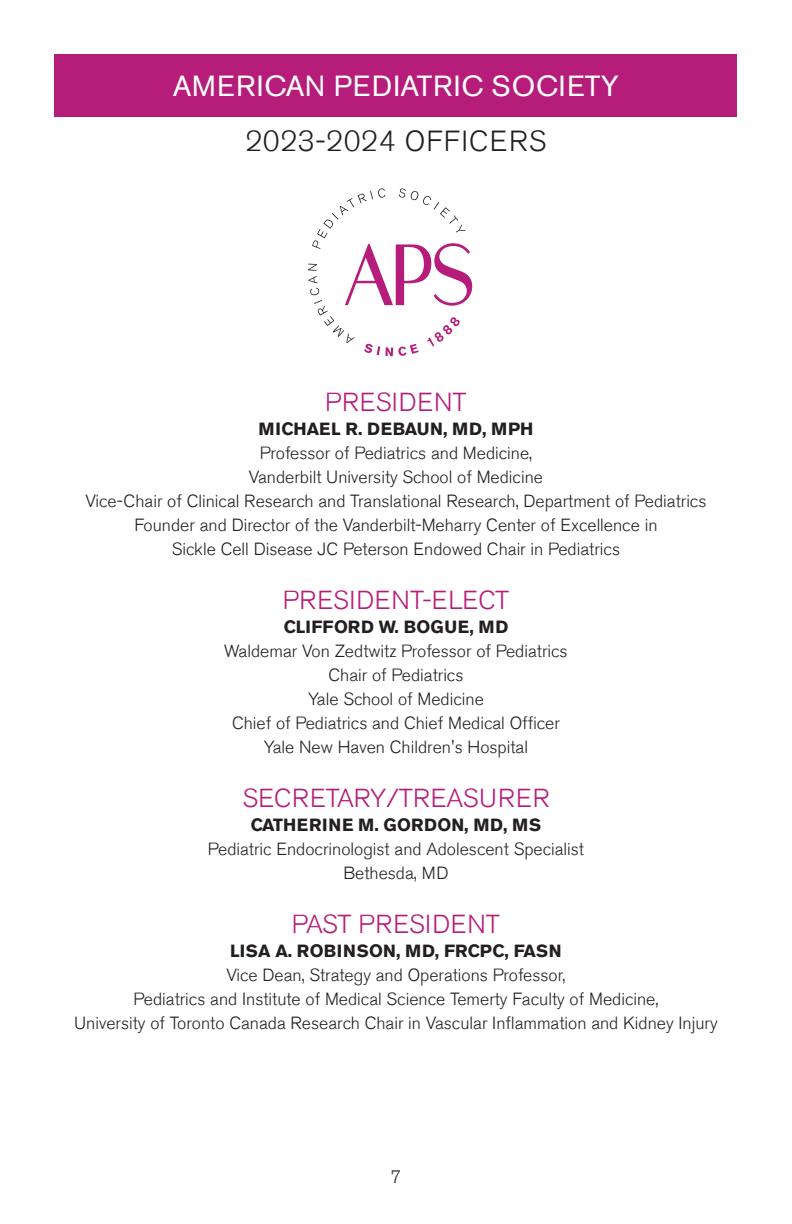
<style>
.page{position:relative;width:792px;height:1224px;background:#fff}
.page>*{position:absolute;margin:0;border:0;box-sizing:border-box;transform-origin:0 0}
.Headers{font:29px "Akzidenz Grotesk BE";letter-spacing:.03em;color:#fff}
.Subtitle{font:300 29px "Akzidenz Grotesk BE";letter-spacing:.04em;color:#231f20}
.Officers{font:300 26px "Akzidenz Grotesk BE";letter-spacing:.02em;color:#b61c79}
.t1{font:300 18px "Akzidenz Grotesk BE";color:#231f20}
.Officers-2{font:300 17.6px/24px "Akzidenz Grotesk BE";color:#231f20;text-align:center}
.s1{font-weight:700}
</style>
<div class="page">
<div style="left:54px;top:54px;width:684px;height:63px;background:#b61c79"></div>
<svg style="left:308px;top:188px;width:165px;height:168px"></svg>
<p class="Headers" style="left:173px;top:68px;width:448px">AMERICAN PEDIATRIC SOCIETY</p>
<p class="Subtitle" style="left:246px;top:124px;width:302px">2023-2024 OFFICERS</p>
<p class="Officers" style="left:325px;top:387px;width:143px">PRESIDENT</p>
<p class="Officers-2" style="left:86px;top:417px;width:622px"><span class="s1">MICHAEL R. DEBAUN, MD, MPH<br></span>Professor of Pediatrics and Medicine,<br>Vanderbilt University School of Medicine<br>Vice-Chair of Clinical Research and Translational Research, Department of Pediatrics Founder and Director of the Vanderbilt-Meharry Center of Excellence in<br>Sickle Cell Disease JC Peterson Endowed Chair in Pediatrics</p>
<p class="Officers" style="left:283px;top:585px;width:228px">PRESIDENT-ELECT</p>
<p class="Officers-2" style="left:224px;top:615px;width:345px"><span class="s1">CLIFFORD W. BOGUE, MD<br></span>Waldemar Von Zedtwitz Professor of Pediatrics<br>Chair of Pediatrics<br>Yale School of Medicine<br>Chief of Pediatrics and Chief Medical Officer<br>Yale New Haven Children's Hospital</p>
<p class="Officers" style="left:242px;top:783px;width:309px">SECRETARY/TREASURER</p>
<p class="Officers-2" style="left:208px;top:813px;width:378px"><span class="s1">CATHERINE M. GORDON, MD, MS<br></span>Pediatric Endocrinologist and Adolescent Specialist<br>Bethesda, MD</p>
<p class="Officers" style="left:292px;top:909px;width:210px">PAST PRESIDENT</p>
<p class="Officers-2" style="left:74px;top:939px;width:645px"><span class="s1">LISA A. ROBINSON, MD, FRCPC, FASN<br></span>Vice Dean, Strategy and Operations Professor,<br>Pediatrics and Institute of Medical Science Temerty Faculty of Medicine,<br>University of Toronto Canada Research Chair in Vascular Inflammation and Kidney Injury</p>
<p class="t1" style="left:391px;top:1167px;width:12px">7</p>
</div>
